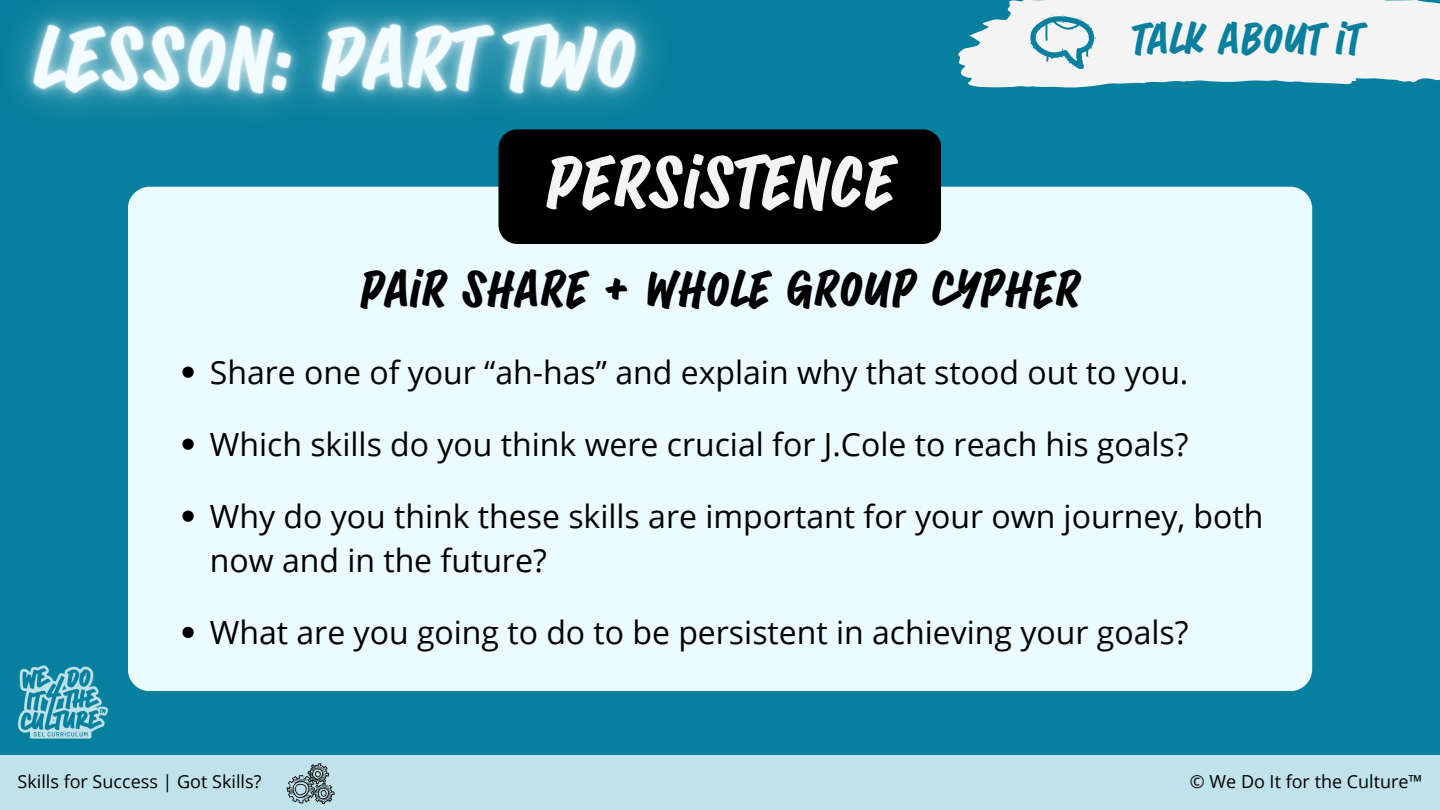
<style>
.page{position:relative;width:1440px;height:810px;background:#06809e}
.page>*{position:absolute;margin:0;border:0;box-sizing:border-box;transform-origin:0 0}
.t1{font:700 60px "Sandwich Marker Pro";color:#f4f4f4}
.t2{font:700 42px "Sandwich Marker Pro";color:#000}
.t3{font:700 36px "Sandwich Marker Pro";color:#06809e}
.t4{font:32px/44.2px "Open Sans";color:#000}
.t5{font:18px "Open Sans";color:#000}
</style>
<div class="page">
<svg style="left:958px;top:0;width:482px;height:88px;background:#d9e7ea"></svg>
<svg style="left:1030px;top:15px;width:66px;height:54px"></svg>
<div style="left:128px;top:187px;width:1184px;height:504px;background:#ebfbff;border-radius:22px"></div>
<div style="left:0;top:756px;width:1440px;height:54px;background:#c0e2ea"></div>
<img style="left:17px;top:665px;width:92px;height:74px">
<img style="left:279px;top:755px;width:61px;height:49px">
<svg style="left:182px;top:367px;width:12px;height:11px"></svg>
<svg style="left:182px;top:439px;width:12px;height:11px"></svg>
<svg style="left:182px;top:511px;width:12px;height:11px"></svg>
<svg style="left:182px;top:627px;width:12px;height:11px"></svg>
<div style="left:498px;top:129px;width:443px;height:115px;background:#000"></div>
<img style="left:16px;top:6px;width:695px;height:180px">
<h1 class="t1" style="left:544px;top:147px;width:352px">PERSISTENCE</h1>
<h2 class="t2" style="left:359px;top:265px;width:722px">PAIR SHARE + WHOLE GROUP CYPHER</h2>
<p class="t3" style="left:1131px;top:18px;width:231px">TALK ABOUT IT</p>
<p class="t4" style="left:210px;top:349px;width:980px">Share one of your “ah-has” and explain why that stood out to you.</p>
<p class="t4" style="left:210px;top:421px;width:980px">Which skills do you think were crucial for J.Cole to reach his goals?</p>
<p class="t4" style="left:210px;top:493px;width:1055px">Why do you think these skills are important for your own journey, both now and in the future?</p>
<p class="t4" style="left:210px;top:610px;width:980px">What are you going to do to be persistent in achieving your goals?</p>
<p class="t5" style="left:17px;top:768px;width:245px">Skills for Success | Got Skills?</p>
<p class="t5" style="left:1190px;top:768px;width:234px">© We Do It for the Culture™</p>
</div>
